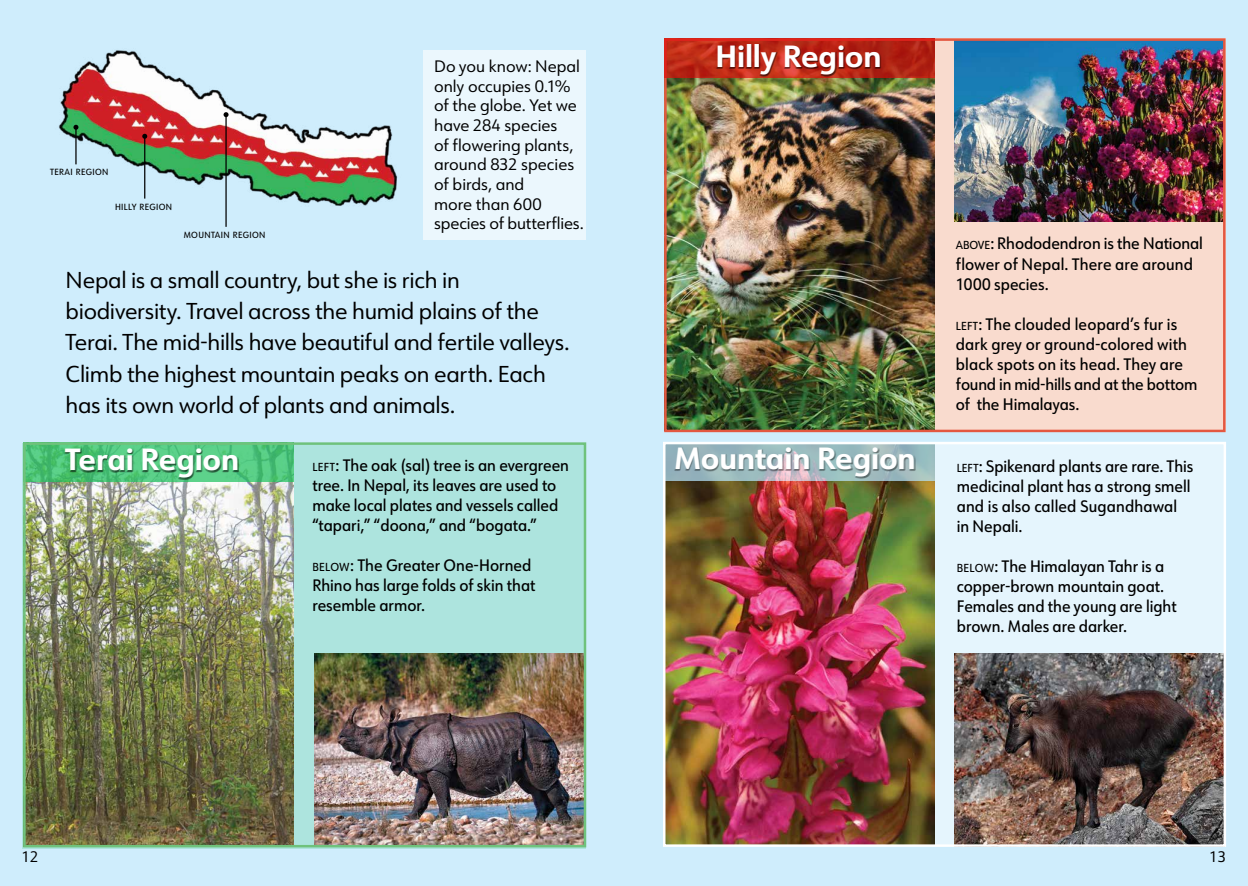
<style>
.page{position:relative;width:1248px;height:886px;background:#fff}
.page>*{position:absolute;margin:0;border:0;box-sizing:border-box;transform-origin:0 0}
.t1{font:700 30px "URW Form";letter-spacing:-.005em;color:#fff}
.t2{font:22.5px/31.2px "URW Form";letter-spacing:-.015em;color:#000}
.t3{font:500 16.25px/20px "URW Form";color:#000;scale:.93 1}
.t4{font:16.25px/19.8px "URW Form";letter-spacing:-.005em;color:#000}
.t5{font:15px "URW Form";color:#000}
.t6{font:500 8.75px "URW Form";letter-spacing:.04em;color:#000;scale:.93 1}
.s1{font-size:11.38px}
.s2{font-style:inherit}
</style>
<div class="page">
<div style="left:0;top:0;width:1247px;height:886px;background:#cfedfc"></div>
<div style="left:664px;top:38px;width:561px;height:394px;background:#f9dbce"></div>
<img style="left:667px;top:78px;width:267px;height:351px">
<div style="left:22px;top:443px;width:564px;height:405px;background:#ade4de"></div>
<div style="left:664px;top:444px;width:561px;height:401px;background:#e5f5fd"></div>
<img style="left:666px;top:481px;width:268px;height:363px">
<img style="left:26px;top:482px;width:268px;height:362px">
<img style="left:59px;top:50px;width:339px;height:156px">
<img style="left:314px;top:654px;width:269px;height:190px">
<svg style="left:666px;top:445px;width:268px;height:36px;fill:#99bbc0"></svg>
<div style="left:423px;top:51px;width:162px;height:189px;background:#ebf7fd"></div>
<img style="left:954px;top:41px;width:268px;height:181px">
<svg style="left:26px;top:445px;width:268px;height:37px"></svg>
<hr style="left:75px;top:127px;width:2px;height:37px;background:#000">
<svg style="left:73px;top:125px;width:5px;height:5px"></svg>
<hr style="left:144px;top:136px;width:1px;height:63px;background:#000">
<svg style="left:142px;top:134px;width:5px;height:5px"></svg>
<hr style="left:225px;top:115px;width:2px;height:112px;background:#000">
<svg style="left:223px;top:112px;width:5px;height:5px"></svg>
<img style="left:954px;top:654px;width:268px;height:190px">
<div style="left:663px;top:442px;width:562px;height:405px;border:2px solid #fff"></div>
<div style="left:664px;top:38px;width:561px;height:394px;border:2px solid #e35841"></div>
<div style="left:23px;top:442px;width:563px;height:405px;border:2px solid #6fc27c"></div>
<svg style="left:664px;top:39px;width:270px;height:39px"></svg>
<div style="left:674px;top:447px;width:241px;height:32px;background:#000;opacity:.75"></div>
<svg style="left:715px;top:44px;width:166px;height:32px"></svg>
<svg style="left:64px;top:448px;width:175px;height:32px"></svg>
<p class="t6" style="left:50px;top:166px;width:64px">TERAI REGION</p>
<p class="t6" style="left:115px;top:201px;width:63px">HILLY REGION</p>
<p class="t6" style="left:184px;top:229px;width:89px">MOUNTAIN REGION</p>
<p class="t4" style="left:434px;top:56px;width:151px">Do you know: Nepal only occupies 0.1% of the globe. Yet we have 284 species<br>of flowering plants, around 832 species of birds, and<br>more than 600 species of butterflies.</p>
<p class="t2" style="left:66px;top:263px;width:505px">Nepal is a small country, but she is rich in biodiversity. Travel across the humid plains of the Terai. The mid-hills have beautiful and fertile valleys.<br>Climb the highest mountain peaks on earth. Each has its own world of plants and animals.</p>
<h1 class="t1" style="left:715px;top:35px;width:168px">Hilly Region</h1>
<p class="t3" style="left:955px;top:233px;width:267px"><span class="s1">ABOVE</span>: Rhododendron is the National flower of Nepal. There are around<br>1000 species.</p>
<p class="t3" style="left:955px;top:313px;width:261px"><span class="s1">LEFT</span><span class="s2">:</span> The clouded leopard’s fur is dark grey or ground-colored with black spots on its head. They are found in mid-hills and at the bottom of the Himalayas.</p>
<h1 class="t1" style="left:674px;top:438px;width:243px">Mountain Region</h1>
<h1 class="t1" style="left:66px;top:439px;width:175px">Terai Region</h1>
<p class="t3" style="left:956px;top:455px;width:256px"><span class="s1">LEFT</span><span class="s2">:</span> Spikenard plants are rare. This medicinal plant has a strong smell and is also called Sugandhawal in Nepali.</p>
<p class="t3" style="left:956px;top:555px;width:238px"><span class="s1">BELOW</span><span class="s2">:</span> The Himalayan Tahr is a copper-brown mountain goat.<br>Females and the young are light brown. Males are darker.</p>
<p class="t3" style="left:312px;top:455px;width:277px"><span class="s1">LEFT</span><span class="s2">:</span> The oak (sal) tree is an evergreen tree. In Nepal, its leaves are used to make local plates and vessels called “tapari,” “doona,” and “bogata.”</p>
<p class="t3" style="left:312px;top:555px;width:241px"><span class="s1">BELOW</span><span class="s2">:</span> The Greater One-Horned<br>Rhino has large folds of skin that resemble armor.</p>
<p class="t5" style="left:22px;top:846px;width:19px">12</p>
<p class="t5" style="left:1208px;top:846px;width:19px">13</p>
</div>
